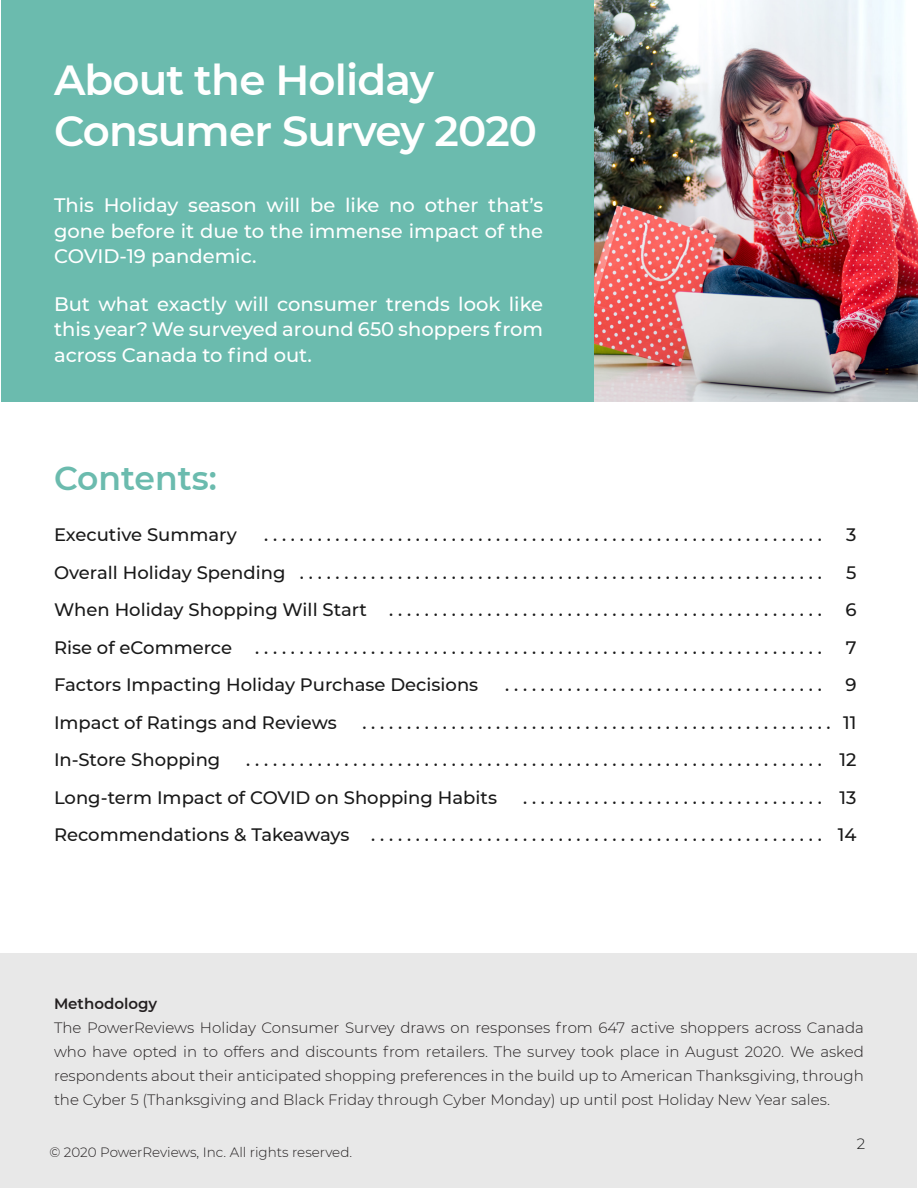
<style>
.page{position:relative;width:918px;height:1188px;background:#fff}
.page>*{position:absolute;margin:0;border:0;box-sizing:border-box;transform-origin:0 0}
.t1{font:600 42px/51px "Montserrat";letter-spacing:-.02em;color:#fff}
.t2{font:600 33px "Montserrat";color:#6bbbae}
.t3{font:500 19.5px/25.5px "Montserrat";color:#fff;text-align:justify}
.t4{font:500 18px/37.5px "Montserrat";color:#191919}
.t5{font:300 15px/24px "Montserrat";color:#231f20;text-align:justify}
.t6{font:600 15px "Montserrat";color:#231f20}
.t7{font:300 15px "Montserrat";color:#191919}
.t8{font:300 13.5px "Montserrat";color:#231f20}
</style>
<div class="page">
<div style="left:1px;top:953px;width:916px;height:235px;background:#e8e8e8"></div>
<div style="left:1px;top:1px;width:616px;height:401px;background:#6bbbae"></div>
<img style="left:594px;top:1px;width:324px;height:401px">
<h1 class="t1" style="left:54px;top:56px;width:485px">About the Holiday<br>Consumer Survey 2020</h1>
<p class="t3" style="left:54px;top:194px;width:491px">This Holiday season will be like no other that’s gone before it due to the immense impact of the COVID-19 pandemic.</p>
<p class="t3" style="left:54px;top:292px;width:491px">But what exactly will consumer trends look like this year? We surveyed around 650 shoppers from across Canada to find out.</p>
<h2 class="t2" style="left:54px;top:462px;width:164px">Contents:</h2>
<p class="t4" style="left:54px;top:517px;width:184px">Executive Summary</p>
<p class="t4" style="left:264px;top:517px;width:559px">...............................................................</p>
<p class="t4" style="left:846px;top:517px;width:12px">3</p>
<p class="t4" style="left:54px;top:555px;width:769px">Overall Holiday Spending ...........................................................</p>
<p class="t4" style="left:846px;top:555px;width:12px">5</p>
<p class="t4" style="left:54px;top:592px;width:769px">When Holiday Shopping Will Start .................................................</p>
<p class="t4" style="left:845px;top:592px;width:13px">6</p>
<p class="t4" style="left:54px;top:630px;width:180px">Rise of eCommerce</p>
<p class="t4" style="left:255px;top:630px;width:568px">................................................................</p>
<p class="t4" style="left:846px;top:630px;width:12px">7</p>
<p class="t4" style="left:54px;top:667px;width:426px">Factors Impacting Holiday Purchase Decisions</p>
<p class="t4" style="left:505px;top:667px;width:318px">....................................</p>
<p class="t4" style="left:845px;top:667px;width:13px">9</p>
<p class="t4" style="left:54px;top:705px;width:284px">Impact of Ratings and Reviews</p>
<p class="t4" style="left:362px;top:705px;width:496px">..................................................... 11</p>
<p class="t4" style="left:54px;top:742px;width:168px">In-Store Shopping</p>
<p class="t4" style="left:54px;top:742px;width:804px;text-indent:192px">................................................................. 12<br>Long-term Impact of COVID on Shopping Habits</p>
<p class="t4" style="left:54px;top:780px;width:804px;text-align:right">.................................. 13<br>Recommendations &amp; Takeaways ................................................... 14</p>
<p class="t6" style="left:54px;top:996px;width:105px">Methodology</p>
<p class="t5" style="left:54px;top:1016px;width:811px">The PowerReviews Holiday Consumer Survey draws on responses from 647 active shoppers across Canada who have opted in to offers and discounts from retailers. The survey took place in August 2020. We asked respondents about their anticipated shopping preferences in the build up to American Thanksgiving, through the Cyber 5 (Thanksgiving and Black Friday through Cyber Monday) up until post Holiday New Year sales.</p>
<p class="t7" style="left:857px;top:1136px;width:10px">2</p>
<p class="t8" style="left:49px;top:1146px;width:304px">© 2020 PowerReviews, Inc. All rights reserved.</p>
</div>
